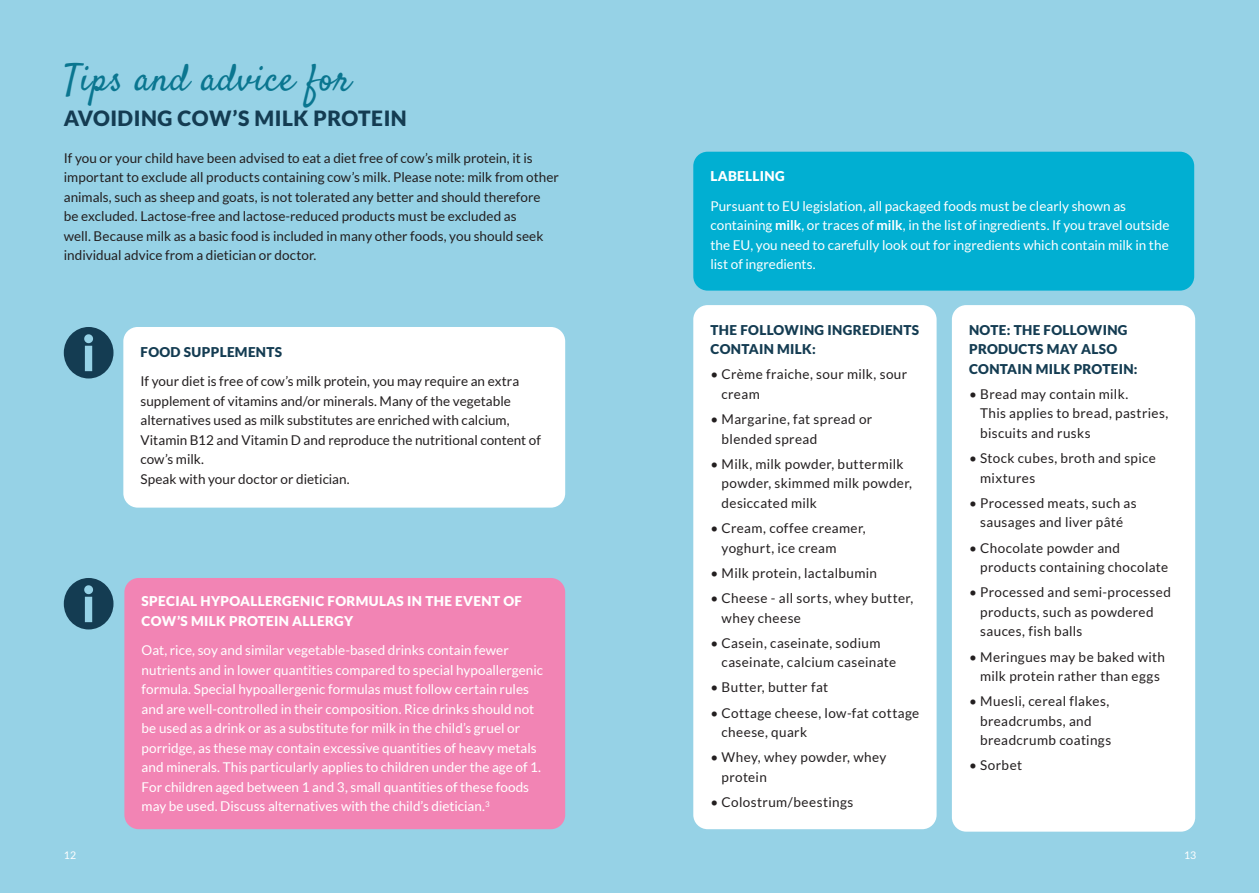
<style>
.page{position:relative;width:1259px;height:893px;background:#96d2e6}
.page>*{position:absolute;margin:0;border:0;box-sizing:border-box;transform-origin:0 0}
.Satisfy_rubrik_rad_1{font:37.5px "Satisfy";letter-spacing:.025em;color:#0a7690}
.Lato_rubrik_rad_2{font:900 21px "Lato";letter-spacing:.025em;color:#143c52}
.punktlista{font:13.5px/19.5px "Lato";letter-spacing:.03em;color:#231f20}
.Brödtext_9_13{font:13.5px/19.5px "Lato";color:#fff}
.Brödtext_9_13-2{font:13.5px/19.5px "Lato";color:#231f20}
.punktrubrik{font:900 13.5px/19.5px "Lato";letter-spacing:.025em;color:#143c52}
.punktrubrik-2{font:900 13.5px/19.5px "Lato";letter-spacing:.025em;color:#fff}
.t1{font:10.5px "Lato";color:#fff}
.s1{font-weight:700}
</style>
<div class="page">
<div style="left:952px;top:305px;width:243px;height:527px;background:#fff;border-radius:14px"></div>
<div style="left:693px;top:305px;width:243px;height:524px;background:#fff;border-radius:14px"></div>
<div style="left:123px;top:327px;width:442px;height:181px;background:#fff;border-radius:14px"></div>
<div style="left:124px;top:578px;width:441px;height:251px;background:#f284b4;border-radius:14px"></div>
<div style="left:693px;top:152px;width:501px;height:139px;background:#01afd2;border-radius:14px"></div>
<svg style="left:64px;top:327px;width:49px;height:51px"></svg>
<svg style="left:64px;top:578px;width:49px;height:51px"></svg>
<p class="Satisfy_rubrik_rad_1" style="left:64px;top:55px;width:288px">Tips and advice for</p>
<p class="Lato_rubrik_rad_2" style="left:64px;top:106px;width:344px">AVOIDING COW’S MILK PROTEIN</p>
<p class="Brödtext_9_13-2" style="left:64px;top:148px;width:497px">If you or your child have been advised to eat a diet free of cow’s milk protein, it is important to exclude all products containing cow’s milk. Please note: milk from other animals, such as sheep and goats, is not tolerated any better and should therefore<br>be excluded. Lactose-free and lactose-reduced products must be excluded as<br>well. Because milk as a basic food is included in many other foods, you should seek individual advice from a dietician or doctor.</p>
<p class="punktrubrik" style="left:140px;top:342px;width:143px">FOOD SUPPLEMENTS</p>
<p class="Brödtext_9_13-2" style="left:140px;top:371px;width:402px">If your diet is free of cow’s milk protein, you may require an extra supplement of vitamins and/or minerals. Many of the vegetable alternatives used as milk substitutes are enriched with calcium, Vitamin B12 and Vitamin D and reproduce the nutritional content of cow’s milk.<br>Speak with your doctor or dietician.</p>
<p class="punktrubrik-2" style="left:142px;top:591px;width:382px">SPECIAL HYPOALLERGENIC FORMULAS IN THE EVENT OF<br>COW’S MILK PROTEIN ALLERGY</p>
<p class="Brödtext_9_13" style="left:142px;top:640px;width:403px">Oat, rice, soy and similar vegetable-based drinks contain fewer nutrients and in lower quantities compared to special hypoallergenic formula. Special hypoallergenic formulas must follow certain rules and are well-controlled in their composition. Rice drinks should not be used as a drink or as a substitute for milk in the child’s gruel or porridge, as these may contain excessive quantities of heavy metals and minerals. This particularly applies to children under the age of 1.<br>For children aged between 1 and 3, small quantities of these foods may be used. Discuss alternatives with the child’s dietician.<sup>3</sup></p>
<p class="punktrubrik-2" style="left:710px;top:166px;width:76px">LABELLING</p>
<p class="Brödtext_9_13" style="left:710px;top:196px;width:460px">Pursuant to EU legislation, all packaged foods must be clearly shown as containing <span class="s1">milk</span>, or traces of <span class="s1">milk</span>, in the list of ingredients. If you travel outside the EU, you need to carefully look out for ingredients which contain milk in the list of ingredients.</p>
<p class="punktrubrik" style="left:710px;top:320px;width:210px">THE FOLLOWING INGREDIENTS<br>CONTAIN MILK:</p>
<p class="punktlista" style="left:721px;top:365px;width:187px;text-indent:-11px">• Crème fraiche, sour milk, sour cream</p>
<p class="punktlista" style="left:721px;top:409px;width:152px;text-indent:-11px">• Margarine, fat spread or blended spread</p>
<p class="punktlista" style="left:721px;top:454px;width:192px;text-indent:-11px">• Milk, milk powder, buttermilk powder, skimmed milk powder, desiccated milk</p>
<p class="punktlista" style="left:721px;top:518px;width:146px;text-indent:-11px">• Cream, coffee creamer, yoghurt, ice cream</p>
<p class="punktlista" style="left:710px;top:563px;width:168px">• Milk protein, lactalbumin</p>
<p class="punktlista" style="left:721px;top:588px;width:193px;text-indent:-11px">• Cheese - all sorts, whey butter, whey cheese</p>
<p class="punktlista" style="left:721px;top:633px;width:176px;text-indent:-11px">• Casein, caseinate, sodium caseinate, calcium caseinate</p>
<p class="punktlista" style="left:710px;top:678px;width:119px">• Butter, butter fat</p>
<p class="punktlista" style="left:721px;top:703px;width:199px;text-indent:-11px">• Cottage cheese, low-fat cottage cheese, quark</p>
<p class="punktlista" style="left:721px;top:748px;width:166px;text-indent:-11px">• Whey, whey powder, whey protein</p>
<p class="punktlista" style="left:710px;top:792px;width:144px">• Colostrum/beestings</p>
<p class="punktrubrik" style="left:969px;top:320px;width:170px">NOTE: THE FOLLOWING<br>PRODUCTS MAY ALSO<br>CONTAIN MILK PROTEIN:</p>
<p class="punktlista" style="left:980px;top:384px;width:190px;text-indent:-11px">• Bread may contain milk.<br>This applies to bread, pastries, biscuits and rusks</p>
<p class="punktlista" style="left:980px;top:448px;width:177px;text-indent:-11px">• Stock cubes, broth and spice mixtures</p>
<p class="punktlista" style="left:969px;top:493px;width:169px;text-align:center">• Processed meats, such as sausages and liver pâté</p>
<p class="punktlista" style="left:980px;top:538px;width:189px;text-indent:-11px">• Chocolate powder and products containing chocolate</p>
<p class="punktlista" style="left:980px;top:583px;width:192px;text-indent:-11px">• Processed and semi-processed products, such as powdered sauces, fish balls</p>
<p class="punktlista" style="left:969px;top:647px;width:197px;text-align:center">• Meringues may be baked with milk protein rather than eggs</p>
<p class="punktlista" style="left:980px;top:691px;width:133px;text-indent:-11px">• Muesli, cereal flakes, breadcrumbs, and breadcrumb coatings</p>
<p class="punktlista" style="left:969px;top:756px;width:55px">• Sorbet</p>
<p class="t1" style="left:64px;top:849px;width:14px">12</p>
<p class="t1" style="left:1184px;top:849px;width:14px">13</p>
</div>
